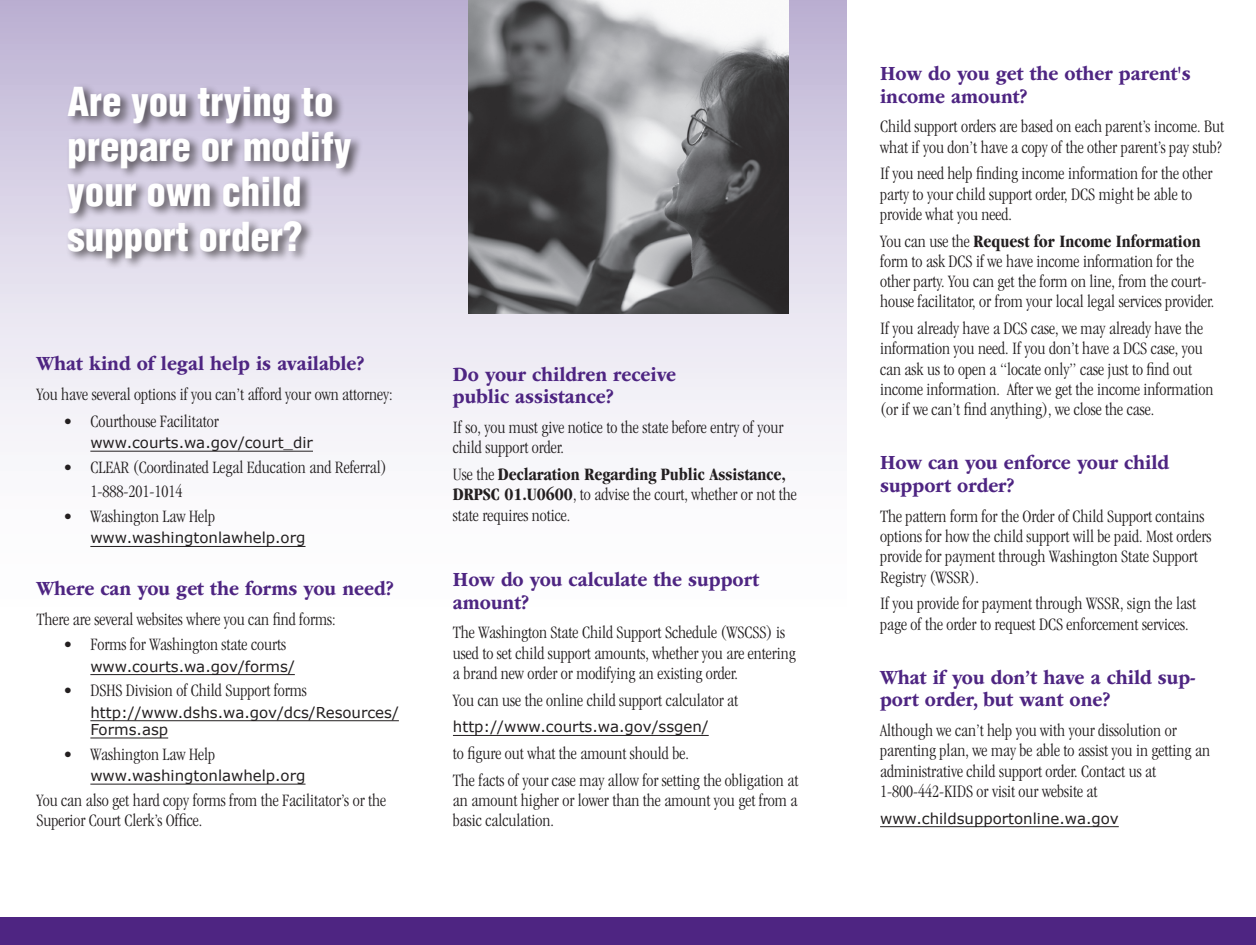
<style>
.page{position:relative;width:1256px;height:945px;background:#fff}
.page>*{position:absolute;margin:0;border:0;box-sizing:border-box;transform-origin:0 0}
.t1{font:900 condensed 39px/45px "Helvetica";color:#fff}
.t2{font:700 21px/22.5px "ITC Garamond Std";color:#4e2582;scale:.9 1}
.t3{font:300 condensed 18px/20.2px "Garamond";color:#231f20}
.t4{font:15px/17.2px "Verdana";color:#231f20}
.s1{font-weight:700}
</style>
<div class="page">
<div style="left:0;top:0;width:846px;height:680px;background:linear-gradient(to bottom,#c2b8d6,#fff)"></div>
<hr style="left:90px;top:451px;width:223px;height:1px;background:#231f20">
<hr style="left:90px;top:546px;width:215px;height:1px;background:#231f20">
<hr style="left:90px;top:674px;width:205px;height:1px;background:#231f20">
<hr style="left:90px;top:720px;width:309px;height:1px;background:#231f20">
<hr style="left:90px;top:738px;width:78px;height:1px;background:#231f20">
<hr style="left:90px;top:784px;width:215px;height:1px;background:#231f20">
<div style="left:0;top:917px;width:1256px;height:28px;background:#4e2582"></div>
<hr style="left:453px;top:735px;width:255px;height:1px;background:#231f20">
<hr style="left:880px;top:826px;width:238px;height:1px;background:#231f20">
<div style="left:64px;top:82px;width:357px;height:253px;background:#231f20;opacity:.75"></div>
<img style="left:468px;top:0;width:320px;height:314px">
<h2 class="t1" style="left:68px;top:79px;width:285px">Are you trying to prepare or modify your own child support order?</h2>
<h3 class="t2" style="left:36px;top:352px;width:366px">What kind of legal help is available?</h3>
<p class="t3" style="left:36px;top:384px;width:358px">You have several options if you can’t afford your own attorney:</p>
<p class="t3" style="left:63px;top:411px;width:157px">• Courthouse Facilitator</p>
<p class="t4" style="left:90px;top:434px;width:224px">www.courts.wa.gov/court_dir</p>
<p class="t3" style="left:90px;top:455px;width:298px;line-height:24.6px;text-indent:-27px">• CLEAR (Coordinated Legal Education and Referral)<br>1-888-201-1014</p>
<p class="t3" style="left:63px;top:506px;width:153px">• Washington Law Help</p>
<p class="t4" style="left:90px;top:529px;width:217px">www.washingtonlawhelp.org</p>
<h3 class="t2" style="left:36px;top:578px;width:398px">Where can you get the forms you need?</h3>
<p class="t3" style="left:36px;top:610px;width:301px">There are several websites where you can find forms:</p>
<p class="t3" style="left:63px;top:634px;width:224px">• Forms for Washington state courts</p>
<p class="t4" style="left:90px;top:657px;width:206px">www.courts.wa.gov/forms/</p>
<p class="t3" style="left:63px;top:680px;width:245px">• DSHS Division of Child Support forms</p>
<p class="t4" style="left:90px;top:703px;width:310px">http://www.dshs.wa.gov/dcs/Resources/<br>Forms.asp</p>
<p class="t3" style="left:63px;top:744px;width:153px">• Washington Law Help</p>
<p class="t4" style="left:90px;top:767px;width:217px">www.washingtonlawhelp.org</p>
<p class="t3" style="left:36px;top:790px;width:351px">You can also get hard copy forms from the Facilitator’s or the<br>Superior Court Clerk’s Office.</p>
<h3 class="t2" style="left:453px;top:363px;width:250px">Do your children receive public assistance?</h3>
<p class="t3" style="left:453px;top:417px;width:332px">If so, you must give notice to the state before entry of your child support order.</p>
<p class="t3" style="left:453px;top:464px;width:345px">Use the <span class="s1">Declaration Regarding Public Assistance,<br>DRPSC 01.U0600</span>, to advise the court, whether or not the state requires notice.</p>
<h3 class="t2" style="left:453px;top:568px;width:342px">How do you calculate the support amount?</h3>
<p class="t3" style="left:453px;top:623px;width:333px">The Washington State Child Support Schedule (WSCSS) is</p>
<p class="t3" style="left:453px;top:643px;width:344px">used to set child support amounts, whether you are entering a brand new order or modifying an existing order.</p>
<p class="t3" style="left:453px;top:690px;width:287px">You can use the online child support calculator at</p>
<p class="t4" style="left:453px;top:718px;width:257px">http://www.courts.wa.gov/ssgen/</p>
<p class="t3" style="left:453px;top:743px;width:237px">to figure out what the amount should be.</p>
<p class="t3" style="left:453px;top:770px;width:347px;text-align:justify">The facts of your case may allow for setting the obligation at an amount higher or lower than the amount you get from a basic calculation.</p>
<h3 class="t2" style="left:880px;top:62px;width:346px">How do you get the other parent's income amount?</h3>
<p class="t3" style="left:880px;top:117px;width:345px">Child support orders are based on each parent’s income. But what if you don’t have a copy of the other parent’s pay stub?</p>
<p class="t3" style="left:880px;top:164px;width:334px">If you need help finding income information for the other party to your child support order, DCS might be able to provide what you need.</p>
<p class="t3" style="left:880px;top:231px;width:336px">You can use the <span class="s1">Request for Income Information </span>form to ask DCS if we have income information for the other party. You can get the form on line, from the court&shy;house facilitator, or from your local legal services provider.</p>
<p class="t3" style="left:880px;top:318px;width:335px">If you already have a DCS case, we may already have the information you need. If you don’t have a DCS case, you can ask us to open a “locate only” case just to find out income information. After we get the income information (or if we can’t find anything), we close the case.</p>
<h3 class="t2" style="left:880px;top:451px;width:322px">How can you enforce your child support order?</h3>
<p class="t3" style="left:880px;top:506px;width:333px">The pattern form for the Order of Child Support contains options for how the child support will be paid. Most orders provide for payment through Washington State Support Registry (WSSR).</p>
<p class="t3" style="left:880px;top:594px;width:317px">If you provide for payment through WSSR, sign the last page of the order to request DCS enforcement services.</p>
<h3 class="t2" style="left:880px;top:666px;width:352px">What if you don’t have a child sup&shy;port order, but want one?</h3>
<p class="t3" style="left:880px;top:720px;width:331px">Although we can’t help you with your dissolution or parenting plan, we may be able to assist you in getting an administrative child support order. Contact us at 1-800-442-KIDS or visit our website at</p>
<p class="t4" style="left:880px;top:809px;width:240px">www.childsupportonline.wa.gov</p>
</div>
